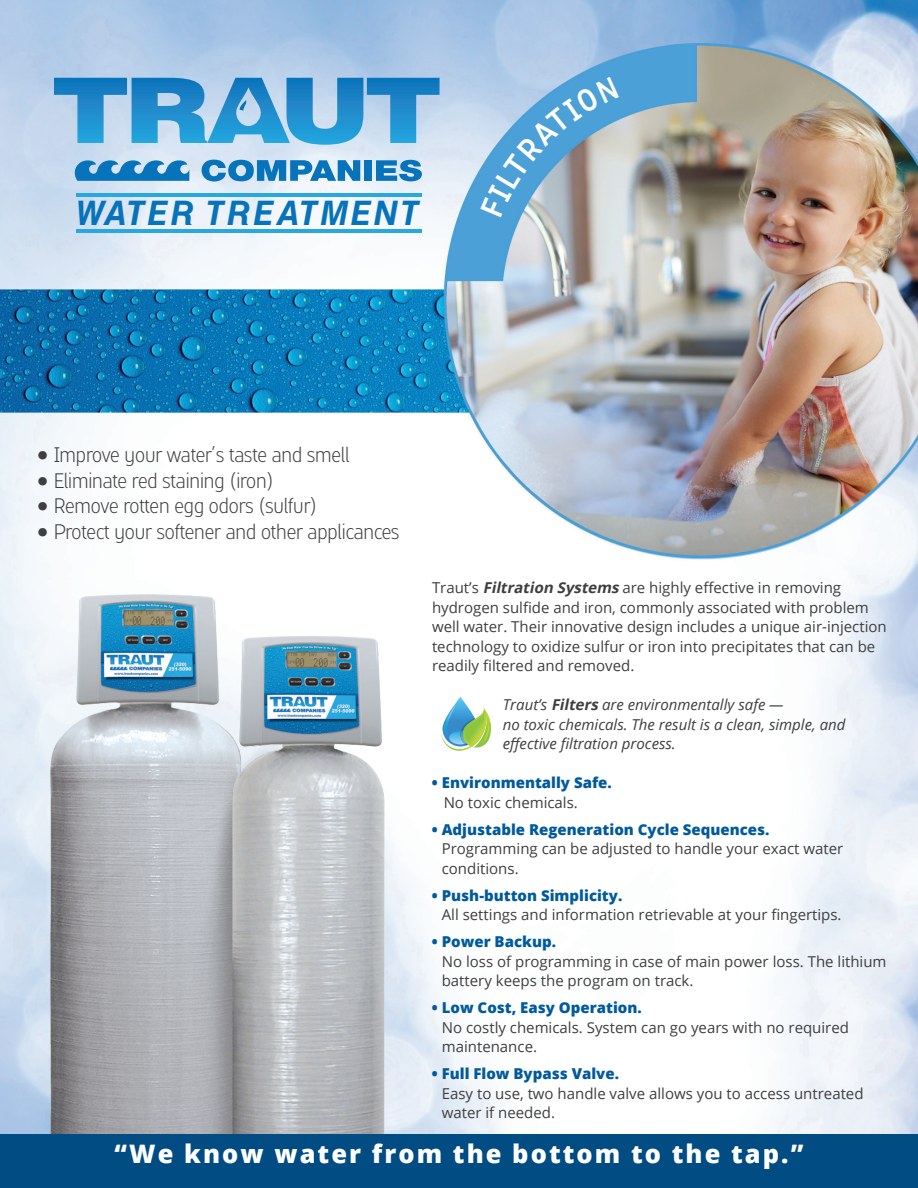
<style>
.page{position:relative;width:918px;height:1188px;background:#fff}
.page>*{position:absolute;margin:0;border:0;box-sizing:border-box;transform-origin:0 0}
.t1{font:italic 700 33.9px "Helvetica LT Std";letter-spacing:.075em;color:#0773bb}
.t2{font:800 25.5px "Open Sans";letter-spacing:.08em;color:#fff}
.t3{font:300 21px "Morpeth";letter-spacing:-.005em;color:#3e3e3f}
.t4{font:15px/19.5px "Open Sans";color:#3e3e3f}
.t5{font:800 15px "Open Sans";color:#015a9d}
.t6{font:italic 15px/19.5px "Open Sans";color:#3e3e3f}
.s1{font-weight:700;font-style:italic}
.s2{font-weight:700}
</style>
<div class="page">
<img style="left:0;top:0;width:918px;height:1134px">
<svg style="left:442px;top:697px;width:36px;height:49px"></svg>
<svg style="left:441px;top:699px;width:55px;height:53px"></svg>
<hr style="left:76px;top:193px;width:346px;height:3px;background:#27a8e0">
<hr style="left:76px;top:229px;width:346px;height:3px;background:#27a8e0">
<div style="left:364px;top:160px;width:8px;height:21px;background:#0773bb"></div>
<svg style="left:376px;top:160px;width:46px;height:21px"></svg>
<svg style="left:202px;top:160px;width:158px;height:22px;background:#59a0d0"></svg>
<svg style="left:74px;top:160px;width:115px;height:21px;background:#3f91ca"></svg>
<svg style="left:54px;top:78px;width:386px;height:67px;background:#63abd9"></svg>
<img style="left:50px;top:595px;width:382px;height:539px">
<div style="left:0;top:1134px;width:918px;height:54px;background:#014c82"></div>
<svg style="left:481px;top:77px;width:138px;height:141px;background:#81b0d1"></svg>
<h1 class="t1" style="left:76px;top:192px;width:345px">WATER TREATMENT</h1>
<h3 class="t3" style="left:36px;top:440px;width:315px">• Improve your water’s taste and smell</h3>
<h3 class="t3" style="left:36px;top:465px;width:239px">• Eliminate red staining (iron)</h3>
<h3 class="t3" style="left:36px;top:491px;width:283px">• Remove rotten egg odors (sulfur)</h3>
<h3 class="t3" style="left:36px;top:516px;width:365px">• Protect your softener and other applicances</h3>
<p class="t4" style="left:432px;top:578px;width:456px">Traut’s <span class="s1">Filtration Systems</span> are highly effective in removing hydrogen sulfide and iron, commonly associated with problem well water. Their innovative design includes a unique air-injection technology to oxidize sulfur or iron into precipitates that can be readily filtered and removed.</p>
<p class="t6" style="left:503px;top:695px;width:344px">Traut’s <span class="s2">Filters</span> are environmentally safe —<br>no toxic chemicals. The result is a clean, simple, and effective filtration process.</p>
<p class="t5" style="left:432px;top:772px;width:181px">• Environmentally Safe.</p>
<p class="t4" style="left:444px;top:792px;width:136px">No toxic chemicals.</p>
<p class="t5" style="left:432px;top:818px;width:339px">• Adjustable Regeneration Cycle Sequences.</p>
<p class="t4" style="left:442px;top:839px;width:403px">Programming can be adjusted to handle your exact water conditions.</p>
<p class="t5" style="left:432px;top:884px;width:192px">• Push-button Simplicity.</p>
<p class="t4" style="left:442px;top:905px;width:401px">All settings and information retrievable at your fingertips.</p>
<p class="t5" style="left:432px;top:931px;width:126px">• Power Backup.</p>
<p class="t4" style="left:442px;top:951px;width:446px">No loss of programming in case of main power loss. The lithium battery keeps the program on track.</p>
<p class="t5" style="left:432px;top:997px;width:211px">• Low Cost, Easy Operation.</p>
<p class="t4" style="left:442px;top:1017px;width:409px">No costly chemicals. System can go years with no required maintenance.</p>
<p class="t5" style="left:432px;top:1063px;width:189px">• Full Flow Bypass Valve.</p>
<p class="t4" style="left:442px;top:1083px;width:423px">Easy to use, two handle valve allows you to access untreated water if needed.</p>
<h2 class="t2" style="left:115px;top:1134px;width:690px">“We know water from the bottom to the tap.”</h2>
</div>
